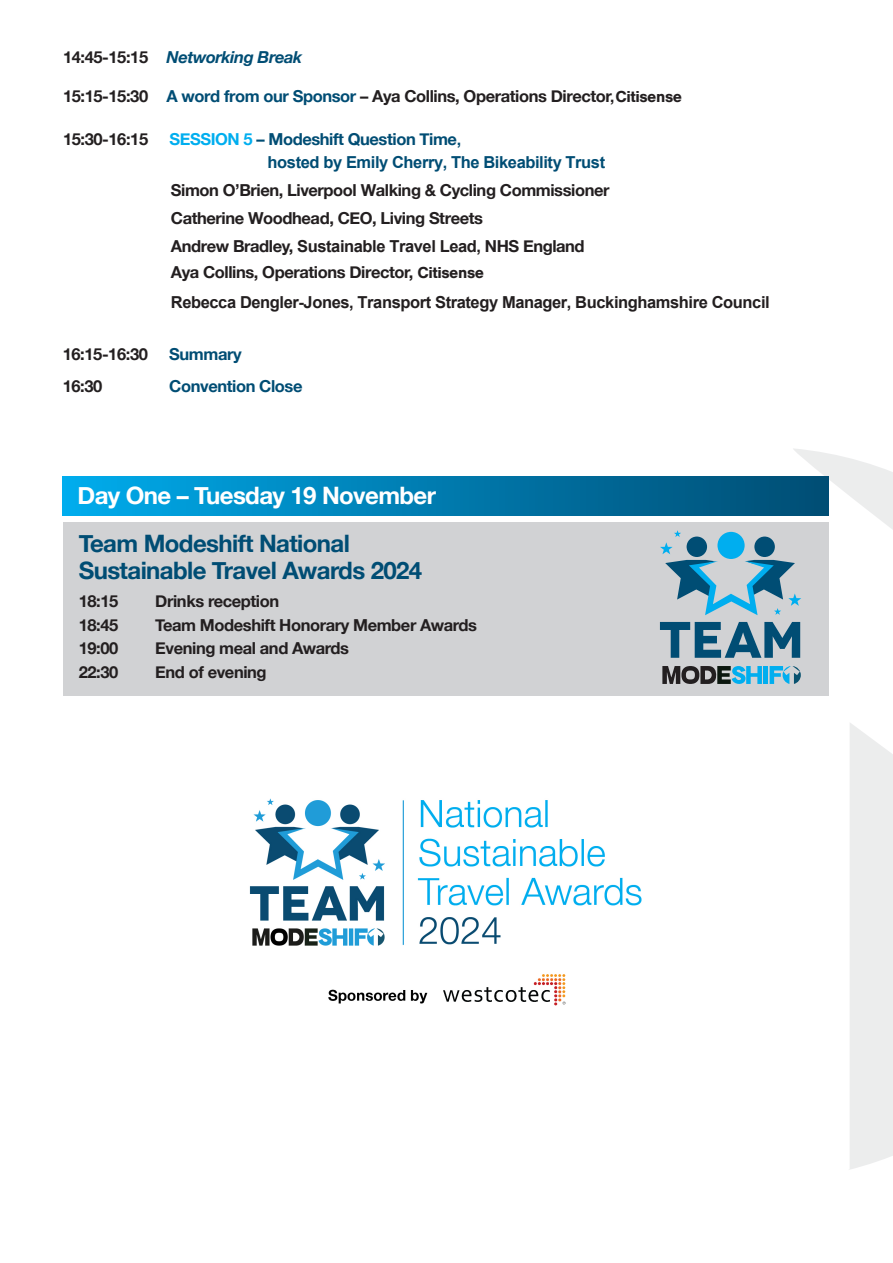
<style>
.page{position:relative;width:893px;height:1263px;background:#fff}
.page>*{position:absolute;margin:0;border:0;box-sizing:border-box;transform-origin:0 0}
.Sbhead{font:700 24px/27px "Helvetica Neue";letter-spacing:-.025em;color:#004d74}
.Sbhead-2{font:700 24px "Helvetica Neue";letter-spacing:-.025em;color:#fff}
.Body{font:700 16.5px/28px "Helvetica Neue";letter-spacing:-.025em;color:#231f20}
.t1{font:700 16.5px "Arial";letter-spacing:-.025em;color:#231f20}
.Body_Reg{font:700 16.5px "Helvetica Neue";letter-spacing:-.025em;color:#004d74}
.t2{font:700 16.5px "Arial";letter-spacing:-.025em;color:#004d74}
.t3{font:italic 700 16.5px "Helvetica Neue";letter-spacing:-.025em;color:#004d74}
.Body_Reg-2{font:700 16.5px "Helvetica Neue";letter-spacing:-.025em;color:#231f20}
.s1{font-style:normal;color:#231f20}
.s2{color:#004d74}
.s3{font-family:"Nimbus San"}
.s4{color:#00aeef}
.s5{font-family:"Arial"}
</style>
<div class="page">
<svg style="left:782px;top:448px;width:111px;height:722px"></svg>
<div style="left:63px;top:477px;width:765px;height:38px;background:linear-gradient(to right,#00abeb,#004b72)"></div>
<div style="left:63px;top:522px;width:765px;height:173px;background:#d1d2d4"></div>
<svg style="left:660px;top:622px;width:140px;height:36px"></svg>
<svg style="left:660px;top:530px;width:21px;height:24px"></svg>
<div style="left:763px;top:666px;width:5px;height:18px;background:#00aeef"></div>
<svg style="left:662px;top:666px;width:100px;height:18px"></svg>
<svg style="left:770px;top:666px;width:31px;height:18px"></svg>
<div style="left:687px;top:536px;width:20px;height:21px;background:#004d74;border-radius:50%"></div>
<div style="left:754px;top:536px;width:21px;height:21px;background:#004d74;border-radius:50%"></div>
<svg style="left:665px;top:560px;width:136px;height:55px"></svg>
<div style="left:717px;top:532px;width:28px;height:27px;background:#00aeef;border-radius:50%"></div>
<img style="left:249px;top:798px;width:393px;height:208px">
<p class="t3" style="left:63px;top:44px;width:241px"><span class="s1">14:45-15:15</span> Networking Break</p>
<p class="Body" style="left:63px;top:82px;width:621px">15:15-15:30 <span class="s2">A word from our Sponsor</span> – Aya Collins, Operations Director<span class="s3">, Citisense</span></p>
<p class="Body" style="left:63px;top:125px;width:87px">15:30-16:15</p>
<p class="Body_Reg" style="left:170px;top:126px;width:293px"><span class="s4">SESSION 5</span> – Modeshift Question Time<span class="s5">,</span></p>
<p class="t2" style="left:268px;top:150px;width:339px">hosted by Emily Cherry, The Bikeability Trust</p>
<p class="Body" style="left:171px;top:176px;width:440px">Simon O’Brien, Liverpool Walking &amp; Cycling Commissioner<br>Catherine Woodhead, CEO, Living Streets<br>Andrew Bradley, <span class="s5">Sustainable Travel Lead,</span> NHS England</p>
<p class="Body" style="left:171px;top:258px;width:315px">Aya Collins, Operations Director, <span class="s3">Citisense</span></p>
<p class="t1" style="left:171px;top:290px;width:600px">Rebecca Dengler-Jones, Transport Strategy Manager, Buckinghamshire Council</p>
<p class="Body_Reg-2" style="left:63px;top:341px;width:87px">16:15-16:30</p>
<p class="Body_Reg" style="left:169px;top:341px;width:74px">Summary</p>
<p class="Body_Reg-2" style="left:63px;top:373px;width:41px">16:30</p>
<p class="Body_Reg" style="left:169px;top:373px;width:135px">Convention Close</p>
<p class="Sbhead-2" style="left:78px;top:477px;width:360px">Day One – Tuesday 19 November</p>
<p class="Sbhead" style="left:79px;top:530px;width:345px">Team Modeshift National<br>Sustainable Travel Awards 2024</p>
<p class="Body" style="left:79px;top:587px;width:41px">18:15</p>
<p class="Body" style="left:155px;top:587px;width:125px">Drinks reception</p>
<p class="Body" style="left:79px;top:611px;width:41px">18:45</p>
<p class="Body" style="left:155px;top:611px;width:323px">Team Modeshift Honorary Member Awards</p>
<p class="Body" style="left:79px;top:635px;width:41px">19:00</p>
<p class="Body" style="left:155px;top:635px;width:195px">Evening meal and Awards</p>
<p class="Body" style="left:79px;top:659px;width:41px">22:30</p>
<p class="Body" style="left:155px;top:659px;width:113px">End of evening</p>
</div>
